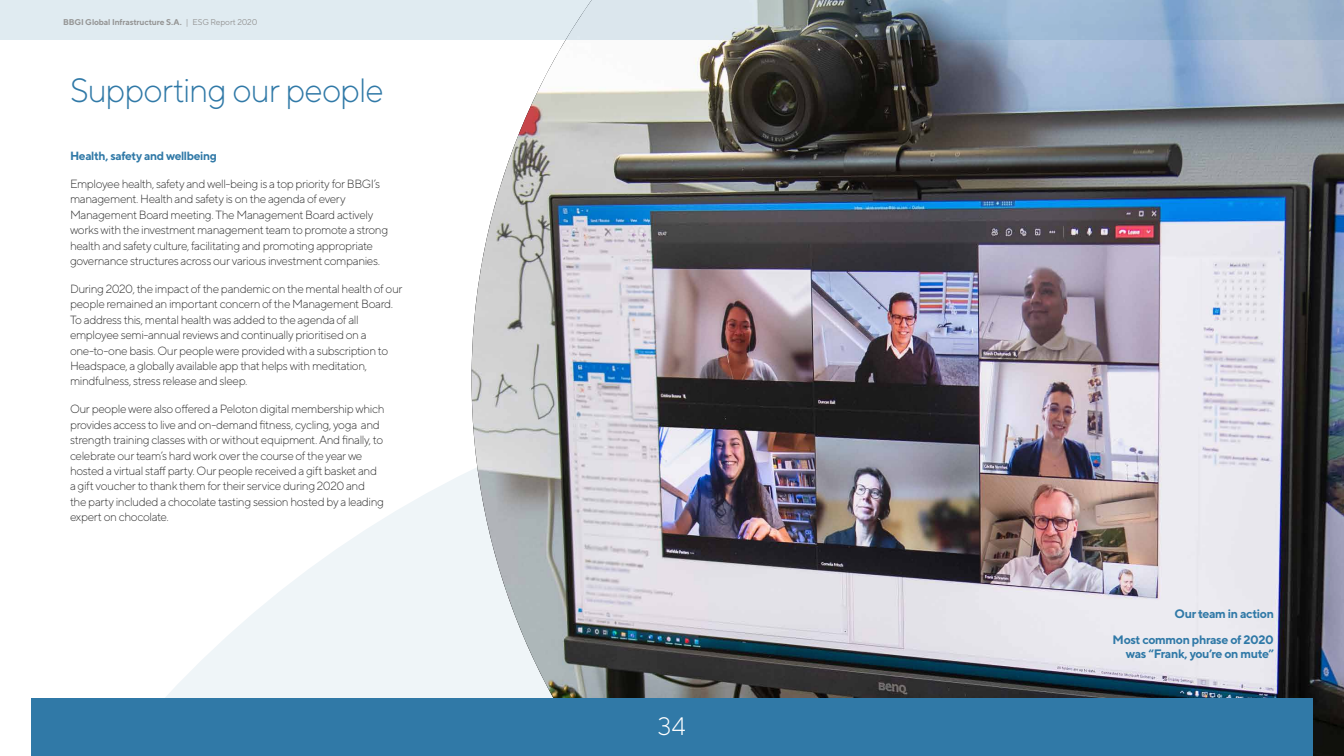
<style>
.page{position:relative;width:1344px;height:756px;background:#fff}
.page>*{position:absolute;margin:0;border:0;box-sizing:border-box;transform-origin:0 0}
.t1{font:300 33.63px "TT Norms";letter-spacing:-.04em;color:#3079a7}
.t2{font:300 25.2px "TT Norms";color:#fff}
.t3{font:700 12.25px/26.6px "TT Norms";letter-spacing:-.035em;color:#3079a7;text-align:right}
.t4{font:300 11.9px/15.4px "TT Norms";letter-spacing:-.035em;color:#333}
.t5{font:700 11.9px "TT Norms";letter-spacing:-.035em;color:#3079a7}
.t6{font:700 8.4px "TT Norms";letter-spacing:-.02em;color:#969696}
.s1{font-weight:400}
</style>
<div class="page">
<svg style="left:165px;top:364px;width:307px;height:334px"></svg>
<img style="left:472px;top:40px;width:872px;height:716px">
<div style="left:31px;top:698px;width:1281px;height:58px;background:#3079a7"></div>
<svg style="left:0;top:0;width:1344px;height:40px;background:#b8c8d4"></svg>
<p class="t6" style="left:63px;top:17px;width:196px">BBGI Global Infrastructure S.A. <span class="s1">| ESG Report 2020</span></p>
<h1 class="t1" style="left:70px;top:70px;width:315px">Supporting our people</h1>
<p class="t5" style="left:70px;top:148px;width:148px">Health, safety and wellbeing</p>
<p class="t4" style="left:70px;top:176px;width:320px">Employee health, safety and well-being is a top priority for BBGI’s management. Health and safety is on the agenda of every Management Board meeting. The Management Board actively works with the investment management team to promote a strong health and safety culture, facilitating and promoting appropriate governance structures across our various investment companies.</p>
<p class="t4" style="left:70px;top:281px;width:334px">During 2020, the impact of the pandemic on the mental health of our people remained an important concern of the Management Board.<br>To address this, mental health was added to the agenda of all employee semi-annual reviews and continually prioritised on a one-to-one basis. Our people were provided with a subscription to Headspace, a globally available app that helps with meditation, mindfulness, stress release and sleep.</p>
<p class="t4" style="left:70px;top:401px;width:316px">Our people were also offered a Peloton digital membership which provides access to live and on-demand fitness, cycling, yoga and strength training classes with or without equipment. And finally, to celebrate our team’s hard work over the course of the year we hosted a virtual staff party. Our people received a gift basket and a gift voucher to thank them for their service during 2020 and the party included a chocolate tasting session hosted by a leading expert on chocolate.</p>
<h2 class="t2" style="left:658px;top:711px;width:30px">34</h2>
<p class="t3" style="left:1113px;top:600px;width:163px">Our team in action<br>Most common phrase of 2020</p>
<p class="t3" style="left:1126px;top:640px;width:150px">was “Frank, you’re on mute”</p>
</div>
